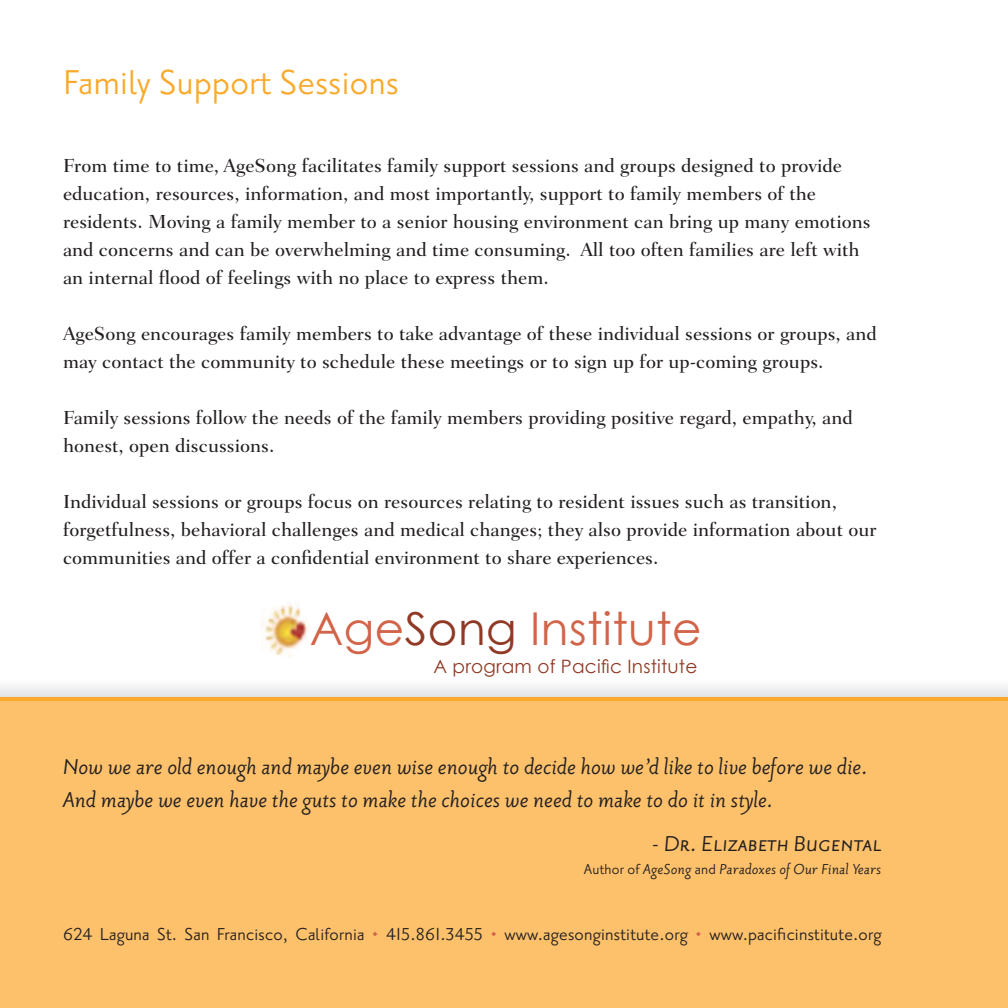
<style>
.page{position:relative;width:1008px;height:1008px;background:#fff}
.page>*{position:absolute;margin:0;border:0;box-sizing:border-box;transform-origin:0 0}
.t1{font:45.32px "Century Gothic";letter-spacing:.01em;color:#d16449}
.t2{font:42px "Priori San";letter-spacing:.01em;color:#faa92a}
.t3{font:italic 26.25px/33.2px "Priori San Reg";color:#231f20}
.t4{font:26.25px "Priori San Regular SC";color:#231f20}
.t5{font:21px "Priori San";letter-spacing:.01em;color:#231f20}
.t6{font:500 19.25px/28px "Fairfield LH";color:#231f20}
.t7{font:18.55px "Century Gothic";letter-spacing:.01em;color:#903a25}
.t8{font:italic 17.5px "Priori San Reg";letter-spacing:.01em;color:#231f20}
.s1{color:#903a25}
.s2{font-family:"Priori San Reg";font-style:italic}
.s3{font-family:"Priori San";font-style:normal}
.s4{color:#d16449}
</style>
<div class="page">
<div style="left:0;top:719px;width:1008px;height:289px;background:#fdc16b"></div>
<img style="left:0;top:686px;width:1008px;height:12px">
<hr style="left:0;top:698px;width:1008px;height:3px;background:#faa92a">
<img style="left:260px;top:605px;width:49px;height:52px">
<h2 class="t2" style="left:63px;top:60px;width:337px">Family Support Sessions</h2>
<p class="t6" style="left:63px;top:152px;width:809px">From time to time, AgeSong facilitates family support sessions and groups designed to provide education, resources, information, and most importantly, support to family members of the residents. Moving a family member to a senior housing environment can bring up many emotions and concerns and can be overwhelming and time consuming. All too often families are left with an internal flood of feelings with no place to express them.</p>
<p class="t6" style="left:63px;top:320px;width:815px">AgeSong encourages family members to take advantage of these individual sessions or groups, and may contact the community to schedule these meetings or to sign up for up-coming groups.</p>
<p class="t6" style="left:63px;top:404px;width:791px">Family sessions follow the needs of the family members providing positive regard, empathy, and honest, open discussions.</p>
<p class="t6" style="left:63px;top:488px;width:815px">Individual sessions or groups focus on resources relating to resident issues such as transition, forgetfulness, behavioral challenges and medical changes; they also provide information about our communities and offer a confidential environment to share experiences.</p>
<h1 class="t1" style="left:310px;top:601px;width:393px">Age<span class="s1">Song</span> Institute</h1>
<p class="t7" style="left:433px;top:655px;width:265px">A program of Pacific Institute</p>
<h3 class="t3" style="left:63px;top:751px;width:807px">Now we are old enough and maybe even wise enough to decide how we’d like to live before we die.<br>And maybe we even have the guts to make the choices we need to make to do it in style.</h3>
<h3 class="t4" style="left:651px;top:830px;width:234px"><span class="s2">-</span> Dr. Elizabeth Bugental</h3>
<p class="t8" style="left:584px;top:860px;width:299px"><span class="s3">Author of</span> AgeSong <span class="s3">and</span> Paradoxes of Our Final Years</p>
<p class="t5" style="left:63px;top:923px;width:820px">624 Laguna St. San Francisco, California <span class="s4">•</span> 415.861.3455 <span class="s4">•</span> www.agesonginstitute.org <span class="s4">•</span> www.pacificinstitute.org</p>
</div>
